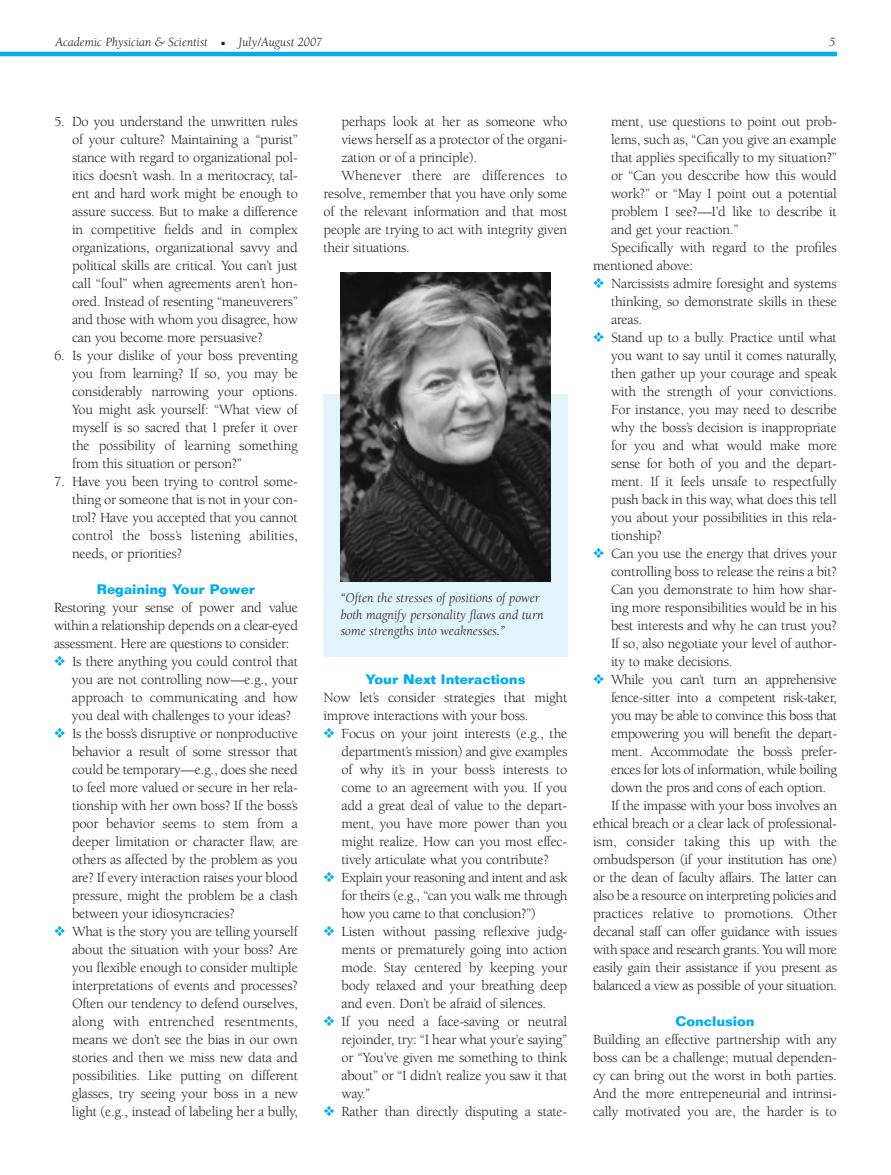
<style>
.page{position:relative;width:891px;height:1175px;background:#fff}
.page>*{position:absolute;margin:0;border:0;box-sizing:border-box;transform-origin:0 0}
.t1{font:14.4px/18px "Berkeley";letter-spacing:-.015em;color:#231f20;text-align:justify}
.t2{font:14.4px "Berkeley";letter-spacing:.005em;color:#231f20}
.t3{font:italic 13.5px/16.5px "Berkeley";color:#231f20}
.t4{font:700 13.5px "Folio";color:#00aeef}
.t5{font:italic 12.9px "Berkeley";color:#231f20}
.s1{color:#00aeef}
</style>
<div class="page">
<hr style="left:0;top:52px;width:837px;height:4px;background:#00aeef">
<div style="left:323px;top:394px;width:245px;height:262px;background:#e1f4fc"></div>
<img style="left:340px;top:272px;width:211px;height:310px">
<p class="t5" style="left:56px;top:37px;width:154px">Academic Physician &amp; Scientist</p>
<p class="t5" style="left:222px;top:37px;width:102px">■ July/August 2007</p>
<p class="t5" style="left:829px;top:37px;width:8px">5</p>
<p class="t1" style="left:72px;top:114px;width:227px;text-indent:-18px">5. Do you understand the unwritten rules of your culture? Maintaining a “purist” stance with regard to organizational pol&shy;itics doesn’t wash. In a meritocracy, tal&shy;ent and hard work might be enough to assure success. But to make a difference in competitive fields and in complex organizations, organizational savvy and political skills are critical. You can’t just call “foul” when agreements aren’t hon&shy;ored. Instead of resenting “maneuverers” and those with whom you disagree, how can you become more persuasive?</p>
<p class="t1" style="left:72px;top:348px;width:227px;text-indent:-18px">6. Is your dislike of your boss preventing you from learning? If so, you may be considerably narrowing your options.<br>You might ask yourself: “What view of myself is so sacred that I prefer it over the possibility of learning something from this situation or person?”</p>
<p class="t1" style="left:72px;top:474px;width:227px;text-indent:-18px">7. Have you been trying to control some&shy;thing or someone that is not in your con&shy;trol? Have you accepted that you cannot control the boss’s listening abilities, needs, or priorities?</p>
<p class="t4" style="left:97px;top:584px;width:160px">Regaining Your Power</p>
<p class="t1" style="left:54px;top:600px;width:246px">Restoring your sense of power and value within a relationship depends on a clear-eyed assessment. Here are questions to consider:</p>
<p class="t1" style="left:72px;top:654px;width:227px;text-indent:-18px"><span class="s1">❖</span> Is there anything you could control that you are not controlling now—e.g., your approach to communicating and how you deal with challenges to your ideas?</p>
<p class="t1" style="left:72px;top:726px;width:227px;text-indent:-18px"><span class="s1">❖</span> Is the boss’s disruptive or nonproductive behavior a result of some stressor that could be temporary—e.g., does she need to feel more valued or secure in her rela&shy;tionship with her own boss? If the boss’s poor behavior seems to stem from a deeper limitation or character flaw, are others as affected by the problem as you are? If every interaction raises your blood pressure, might the problem be a clash between your idiosyncracies?</p>
<p class="t1" style="left:72px;top:924px;width:227px;text-indent:-18px"><span class="s1">❖</span> What is the story you are telling yourself about the situation with your boss? Are you flexible enough to consider multiple interpretations of events and processes?<br>Often our tendency to defend ourselves, along with entrenched resentments, means we don’t see the bias in our own stories and then we miss new data and possibilities. Like putting on different glasses, try seeing your boss in a new light (e.g., instead of labeling her a bully,</p>
<p class="t1" style="left:341px;top:114px;width:227px">perhaps look at her as someone who</p>
<p class="t1" style="left:341px;top:132px;width:227px">views herself as a protector of the organi-</p>
<p class="t1" style="left:341px;top:150px;width:137px">zation or of a principle).</p>
<p class="t2" style="left:341px;top:170px;width:228px">Whenever there are differences to</p>
<p class="t1" style="left:323px;top:186px;width:245px">resolve, remember that you have only some</p>
<p class="t1" style="left:323px;top:204px;width:245px">of the relevant information and that most</p>
<p class="t1" style="left:323px;top:222px;width:245px">people are trying to act with integrity given</p>
<p class="t1" style="left:323px;top:240px;width:88px">their situations.</p>
<p class="t3" style="left:341px;top:590px;width:204px">“Often the stresses of positions of power both magnify personality flaws and turn some strengths into weaknesses.”</p>
<p class="t4" style="left:366px;top:674px;width:161px">Your Next Interactions</p>
<p class="t1" style="left:324px;top:690px;width:245px">Now let’s consider strategies that might improve interactions with your boss.</p>
<p class="t1" style="left:342px;top:726px;width:227px;text-indent:-18px"><span class="s1">❖</span> Focus on your joint interests (e.g., the department’s mission) and give examples of why it’s in your boss’s interests to come to an agreement with you. If you add a great deal of value to the depart&shy;ment, you have more power than you might realize. How can you most effec&shy;tively articulate what you contribute?</p>
<p class="t1" style="left:342px;top:870px;width:228px;text-indent:-18px"><span class="s1">❖</span> Explain your reasoning and intent and ask for theirs (e.g., “can you walk me through how you came to that conclusion?”)</p>
<p class="t1" style="left:342px;top:924px;width:227px;text-indent:-18px"><span class="s1">❖</span> Listen without passing reflexive judg&shy;ments or prematurely going into action mode. Stay centered by keeping your body relaxed and your breathing deep and even. Don’t be afraid of silences.</p>
<p class="t1" style="left:342px;top:1014px;width:227px;text-indent:-18px"><span class="s1">❖</span> If you need a face-saving or neutral rejoinder, try: “I hear what your’e saying” or “You’ve given me something to think about” or “I didn’t realize you saw it that way.”</p>
<p class="t1" style="left:324px;top:1104px;width:245px"><span class="s1">❖</span> Rather than directly disputing a state-</p>
<p class="t1" style="left:611px;top:114px;width:227px">ment, use questions to point out prob-</p>
<p class="t1" style="left:611px;top:132px;width:227px">lems, such as, “Can you give an example</p>
<p class="t1" style="left:611px;top:150px;width:227px">that applies specifically to my situation?”</p>
<p class="t1" style="left:611px;top:168px;width:227px">or “Can you desccribe how this would</p>
<p class="t1" style="left:611px;top:186px;width:227px">work?” or “May I point out a potential</p>
<p class="t1" style="left:611px;top:204px;width:227px">problem I see?—I’d like to describe it</p>
<p class="t1" style="left:611px;top:222px;width:129px">and get your reaction.”</p>
<p class="t1" style="left:611px;top:240px;width:227px">Specifically with regard to the profiles</p>
<p class="t1" style="left:593px;top:258px;width:102px">mentioned above:</p>
<p class="t1" style="left:611px;top:276px;width:227px;text-indent:-18px"><span class="s1">❖</span> Narcissists admire foresight and systems thinking, so demonstrate skills in these areas.</p>
<p class="t1" style="left:611px;top:330px;width:227px;text-indent:-18px"><span class="s1">❖</span> Stand up to a bully. Practice until what you want to say until it comes naturally, then gather up your courage and speak with the strength of your convictions.<br>For instance, you may need to describe why the boss’s decision is inappropriate for you and what would make more sense for both of you and the depart&shy;ment. If it feels unsafe to respectfully push back in this way, what does this tell you about your possibilities in this rela&shy;tionship?</p>
<p class="t1" style="left:611px;top:546px;width:228px;text-indent:-18px"><span class="s1">❖</span> Can you use the energy that drives your controlling boss to release the reins a bit?<br>Can you demonstrate to him how shar&shy;ing more responsibilities would be in his best interests and why he can trust you?<br>If so, also negotiate your level of author&shy;ity to make decisions.</p>
<p class="t1" style="left:593px;top:672px;width:246px"><span class="s1">❖</span> While you can’t turn an apprehensive</p>
<p class="t1" style="left:611px;top:690px;width:228px">fence-sitter into a competent risk-taker,</p>
<p class="t1" style="left:611px;top:708px;width:228px">you may be able to convince this boss that</p>
<p class="t1" style="left:611px;top:726px;width:228px">empowering you will benefit the depart-</p>
<p class="t1" style="left:611px;top:744px;width:228px">ment. Accommodate the boss’s prefer-</p>
<p class="t1" style="left:611px;top:762px;width:228px">ences for lots of information, while boiling</p>
<p class="t1" style="left:611px;top:780px;width:217px">down the pros and cons of each option.</p>
<p class="t1" style="left:611px;top:798px;width:228px">If the impasse with your boss involves an</p>
<p class="t1" style="left:593px;top:816px;width:246px">ethical breach or a clear lack of professional-</p>
<p class="t1" style="left:593px;top:834px;width:246px">ism, consider taking this up with the</p>
<p class="t1" style="left:593px;top:852px;width:246px">ombudsperson (if your institution has one)</p>
<p class="t1" style="left:593px;top:870px;width:246px">or the dean of faculty affairs. The latter can</p>
<p class="t1" style="left:593px;top:888px;width:246px">also be a resource on interpreting policies and</p>
<p class="t1" style="left:593px;top:906px;width:246px">practices relative to promotions. Other</p>
<p class="t1" style="left:593px;top:924px;width:246px">decanal staff can offer guidance with issues</p>
<p class="t1" style="left:593px;top:942px;width:246px">with space and research grants. You will more</p>
<p class="t1" style="left:593px;top:960px;width:246px">easily gain their assistance if you present as</p>
<p class="t1" style="left:593px;top:978px;width:246px">balanced a view as possible of your situation.</p>
<p class="t4" style="left:675px;top:1016px;width:81px">Conclusion</p>
<p class="t1" style="left:593px;top:1032px;width:245px">Building an effective partnership with any boss can be a challenge; mutual dependen&shy;cy can bring out the worst in both parties.<br>And the more entrepeneurial and intrinsi&shy;cally motivated you are, the harder is to</p>
</div>
